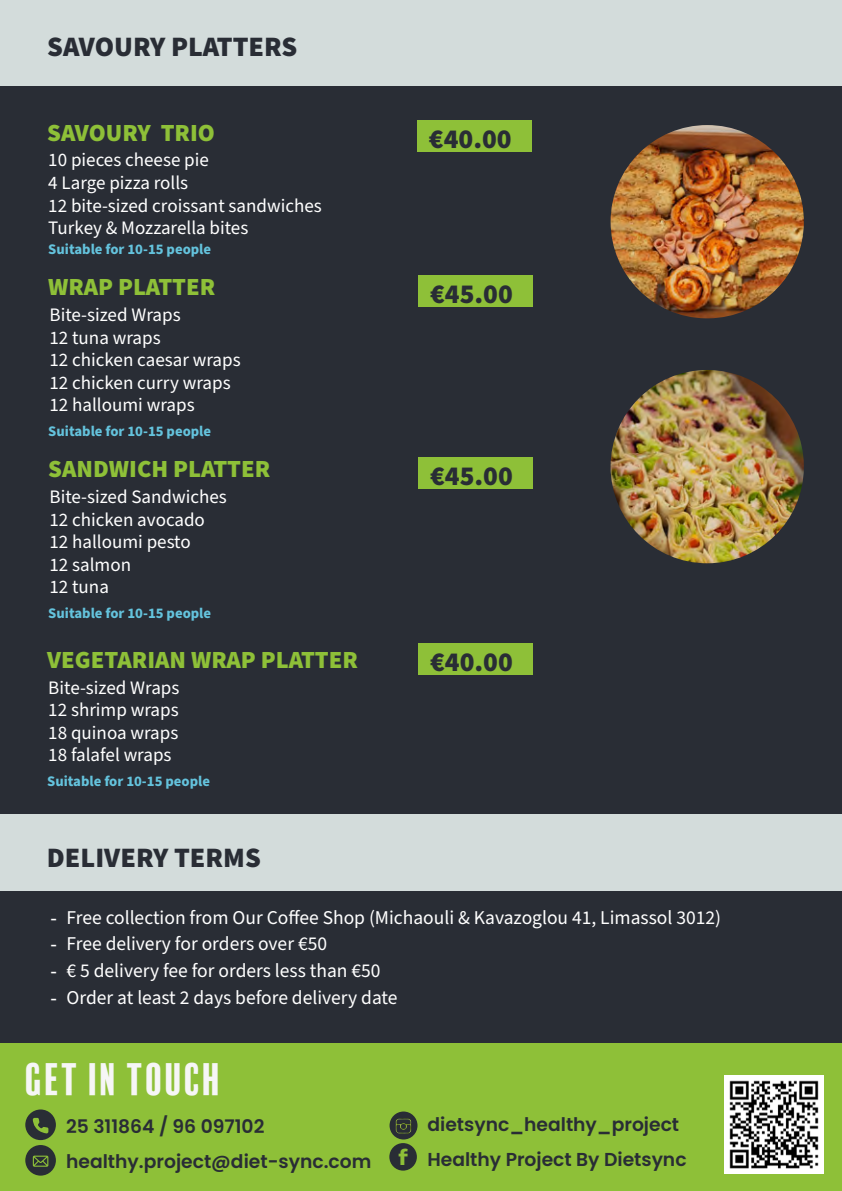
<style>
.page{position:relative;width:842px;height:1191px;background:#292d35}
.page>*{position:absolute;margin:0;border:0;box-sizing:border-box;transform-origin:0 0}
.t1{font:41.8px "Balboa Plus Fill";letter-spacing:.01em;color:#f6f6f6}
.t2{font:900 28.2px "Source Sans Pro";color:#292d35}
.t3{font:900 27.4px "Source Sans Pro";color:#292d35}
.t4{font:900 24.6px "Source Sans Pro";color:#8ec038}
.t5{font:19.4px "Source Sans Pro";color:#fff}
.t6{font:19px/22.6px "Source Sans Pro";color:#fff}
.t7{font:600 18.8px/35.6px "Poppins";color:#292d35}
.t8{font:700 14.6px "Source Sans Pro";color:#64c3dd}
.s1{font-family:"Times New Roman"}
</style>
<div class="page">
<div style="left:417px;top:120px;width:114px;height:32px;background:#8ec038"></div>
<img style="left:611px;top:125px;width:193px;height:193px;border-radius:96px">
<div style="left:418px;top:275px;width:114px;height:31px;background:#8ec038"></div>
<div style="left:418px;top:457px;width:114px;height:31px;background:#8ec038"></div>
<div style="left:0;top:814px;width:842px;height:77px;background:#d3dcdb"></div>
<img style="left:611px;top:370px;width:193px;height:193px;border-radius:96px">
<div style="left:0;top:0;width:842px;height:85px;background:#d3dcdb"></div>
<div style="left:0;top:1043px;width:842px;height:148px;background:#8ec038"></div>
<div style="left:25px;top:1109px;width:31px;height:31px;background:#292d35;border-radius:50%"></div>
<svg style="left:33px;top:1117px;width:15px;height:16px"></svg>
<div style="left:25px;top:1145px;width:31px;height:30px;background:#292d35;border-radius:50%"></div>
<svg style="left:33px;top:1155px;width:15px;height:11px"></svg>
<div style="left:389px;top:1143px;width:28px;height:27px;background:#292d35;border-radius:50%"></div>
<img style="left:725px;top:1075px;width:98px;height:98px">
<div style="left:418px;top:643px;width:114px;height:31px;background:#8ec038"></div>
<div style="left:390px;top:1111px;width:27px;height:28px;background:#292d35;border-radius:50%"></div>
<img style="left:394px;top:1115px;width:19px;height:20px;border-radius:10px">
<h2 class="t2" style="left:47px;top:27px;width:252px">SAVOURY PLATTERS</h2>
<p class="t4" style="left:47px;top:115px;width:169px">SAVOURY TRIO</p>
<p class="t6" style="left:48px;top:149px;width:275px">10 pieces cheese pie<br>4 Large pizza rolls<br>12 bite-sized croissant sandwiches<br>Turkey &amp; Mozzarella bites</p>
<p class="t8" style="left:48px;top:239px;width:164px">Suitable for 10-15 people</p>
<p class="t4" style="left:48px;top:270px;width:169px">WRAP PLATTER</p>
<p class="t6" style="left:49px;top:304px;width:193px">Bite-sized Wraps<br>12 tuna wraps<br>12 chicken caesar wraps<br>12 chicken curry wraps<br>12 halloumi wraps</p>
<p class="t8" style="left:48px;top:421px;width:164px">Suitable for 10-15 people</p>
<p class="t4" style="left:48px;top:452px;width:224px">SANDWICH PLATTER</p>
<p class="t6" style="left:49px;top:486px;width:179px">Bite-sized Sandwiches<br>12 chicken avocado<br>12 halloumi pesto<br>12 salmon<br>12 tuna</p>
<p class="t8" style="left:48px;top:603px;width:164px">Suitable for 10-15 people</p>
<p class="t4" style="left:47px;top:642px;width:312px">VEGETARIAN WRAP PLATTER</p>
<p class="t6" style="left:48px;top:676px;width:133px;text-align:justify">Bite-sized Wraps 12 shrimp wraps 18 quinoa wraps 18 falafel wraps</p>
<p class="t8" style="left:47px;top:771px;width:164px">Suitable for 10-15 people</p>
<h2 class="t2" style="left:47px;top:838px;width:216px">DELIVERY TERMS</h2>
<h3 class="t3" style="left:429px;top:120px;width:84px">€40.00</h3>
<h3 class="t3" style="left:430px;top:274px;width:84px">€45.00</h3>
<h3 class="t3" style="left:430px;top:456px;width:84px">€45.00</h3>
<h3 class="t3" style="left:430px;top:643px;width:84px">€40.00</h3>
<p class="t5" style="left:50px;top:904px;width:672px"><span class="s1">-</span> Free collection from Our Coffee Shop (Michaouli &amp; Kavazoglou 41, Limassol 3012)</p>
<p class="t5" style="left:50px;top:931px;width:278px"><span class="s1">-</span> Free delivery for orders over €50</p>
<p class="t5" style="left:50px;top:958px;width:332px"><span class="s1">-</span> € 5 delivery fee for orders less than €50</p>
<p class="t5" style="left:50px;top:985px;width:349px"><span class="s1">-</span> Order at least 2 days before delivery date</p>
<h1 class="t1" style="left:25px;top:1056px;width:198px">GET IN TOUCH</h1>
<p class="t7" style="left:66px;top:1108px;width:622px">25 311864 / 96 097102<br>healthy.project@diet-sync.com <sup>f</sup> Healthy Project By Dietsync</p>
<p class="t7" style="left:427px;top:1106px;width:253px">dietsync_healthy_project</p>
</div>
